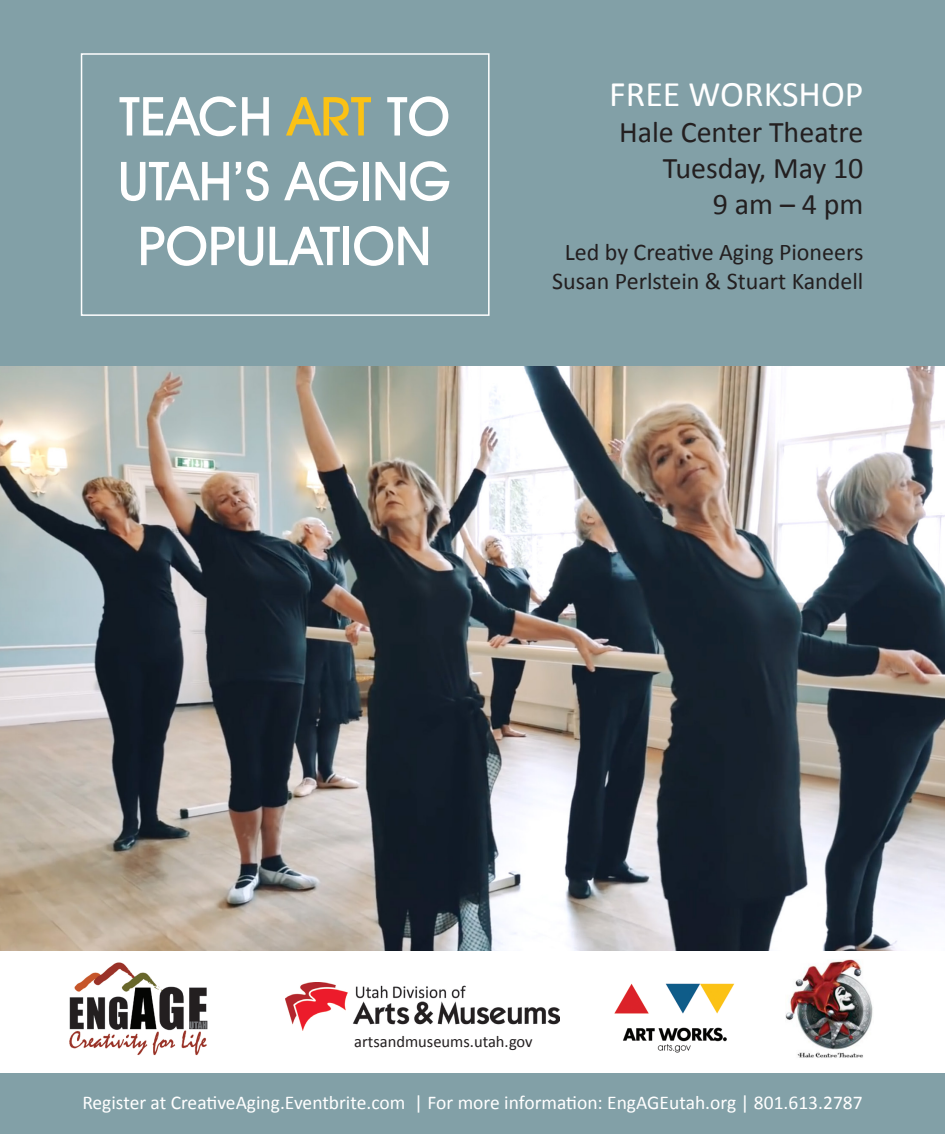
<style>
.page{position:relative;width:945px;height:1134px;background:#fff}
.page>*{position:absolute;margin:0;border:0;box-sizing:border-box;transform-origin:0 0}
.t1{font:500 54px "Avant Garde IT Cby BT";color:#fff}
.t2{font:36px "Calibri";color:#fff}
.t3{font:30px "Calibri";color:#231f20}
.t4{font:24px "Calibri";color:#231f20}
.t5{font:19.5px "Calibri";color:#fff}
.t6{font:16.5px "Calibri";color:#231f20}
.s1{color:#fbc215}
</style>
<div class="page">
<div style="left:0;top:0;width:945px;height:367px;background:#82a0a7"></div>
<div style="left:81px;top:53px;width:409px;height:263px;border:2px solid #fff"></div>
<img style="left:0;top:366px;width:945px;height:585px">
<img style="left:69px;top:962px;width:139px;height:94px">
<img style="left:614px;top:983px;width:121px;height:70px">
<img style="left:285px;top:983px;width:274px;height:48px">
<img style="left:785px;top:960px;width:88px;height:98px">
<div style="left:0;top:1073px;width:945px;height:61px;background:#82a0a7"></div>
<p class="t1" style="left:119px;top:84px;width:332px">TEACH <span class="s1">ART</span> TO</p>
<p class="t1" style="left:118px;top:148px;width:335px">UTAH’S AGING</p>
<p class="t1" style="left:138px;top:213px;width:295px">POPULATION</p>
<p class="t2" style="left:609px;top:71px;width:256px">FREE WORKSHOP</p>
<p class="t3" style="left:619px;top:113px;width:246px">Hale Center Theatre</p>
<p class="t3" style="left:663px;top:149px;width:202px">Tuesday, May 10</p>
<p class="t3" style="left:713px;top:185px;width:152px">9 am – 4 pm</p>
<p class="t4" style="left:565px;top:237px;width:300px">Led by Creative Aging Pioneers</p>
<p class="t4" style="left:552px;top:266px;width:313px">Susan Perlstein &amp; Stuart Kandell</p>
<p class="t6" style="left:354px;top:1031px;width:180px">artsandmuseums.utah.gov</p>
<p class="t5" style="left:82px;top:1090px;width:782px">Register at CreativeAging.Eventbrite.com | For more information: EngAGEutah.org | 801.613.2787</p>
</div>
